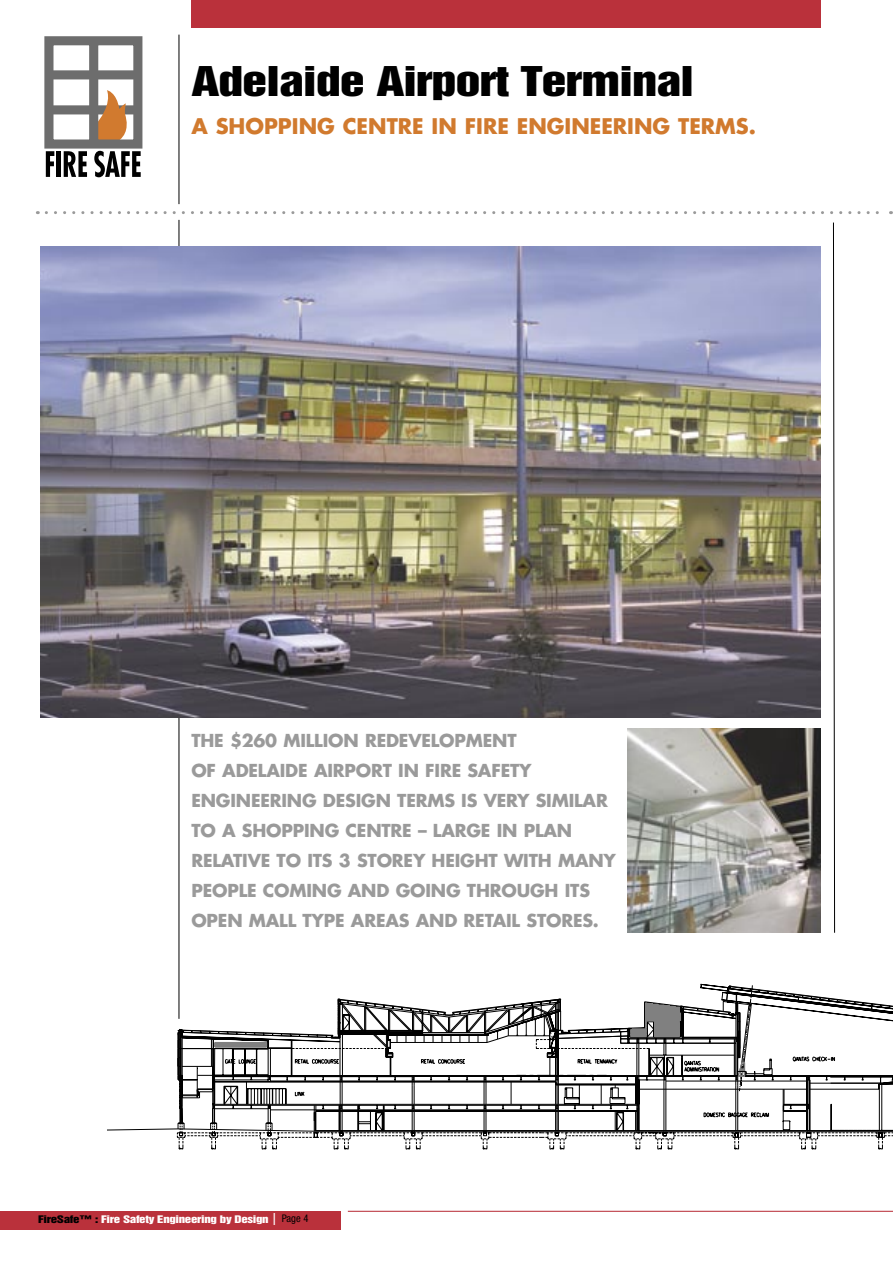
<style>
.page{position:relative;width:893px;height:1263px;background:#fff}
.page>*{position:absolute;margin:0;border:0;box-sizing:border-box;transform-origin:0 0}
.t1{font:37.5px "BHP Helvetica Inserat";letter-spacing:-.035em;color:#000}
.SUBS_-_ORANGE{font:700 21px "Futura";color:#d17a2e}
.INTRO_-_grey_12{font:700 17.4px/30px "Futura";letter-spacing:-.01em;color:#9a9a9a}
.t2{font:9.6px "BHP Helvetica Inserat";letter-spacing:-.035em;color:#fff}
.s1{color:#000}
.s2{font-size:12px}
.s3{font-family:"Helvetica Neue";font-stretch:condensed;font-size:10.5px;color:#000}
</style>
<div class="page">
<div style="left:0;top:1211px;width:340px;height:18px;background:#ba313b"></div>
<hr style="left:348px;top:1211px;width:545px;height:1px;background:#ba313b">
<svg style="left:44px;top:36px;width:99px;height:141px"></svg>
<svg style="left:46px;top:211px;width:845px;height:3px"></svg>
<hr style="left:179px;top:35px;width:1px;height:169px;background:#000">
<hr style="left:179px;top:220px;width:1px;height:799px;background:#000">
<svg style="left:833px;top:222px;width:2px;height:711px"></svg>
<div style="left:191px;top:0;width:630px;height:28px;background:#ba313b"></div>
<img style="left:41px;top:247px;width:780px;height:471px">
<svg style="left:174px;top:952px;width:719px;height:198px"></svg>
<img style="left:628px;top:729px;width:193px;height:204px">
<p class="t1" style="left:191px;top:59px;width:504px">Adelaide Airport Terminal</p>
<p class="SUBS_-_ORANGE" style="left:191px;top:112px;width:566px">A SHOPPING CENTRE IN FIRE ENGINEERING TERMS.</p>
<p class="INTRO_-_grey_12" style="left:191px;top:725px;width:426px">THE $260 MILLION REDEVELOPMENT<br>OF ADELAIDE AIRPORT IN FIRE SAFETY ENGINEERING DESIGN TERMS IS VERY SIMILAR TO A SHOPPING CENTRE – LARGE IN PLAN RELATIVE TO ITS 3 STOREY HEIGHT WITH MANY PEOPLE COMING AND GOING THROUGH ITS OPEN MALL TYPE AREAS AND RETAIL STORES.</p>
<p class="t2" style="left:38px;top:1213px;width:272px"><span class="s1">FireSafe™ :</span> Fire Safety Engineering by Design <span class="s2">|</span> <span class="s3">Page 4</span></p>
</div>
